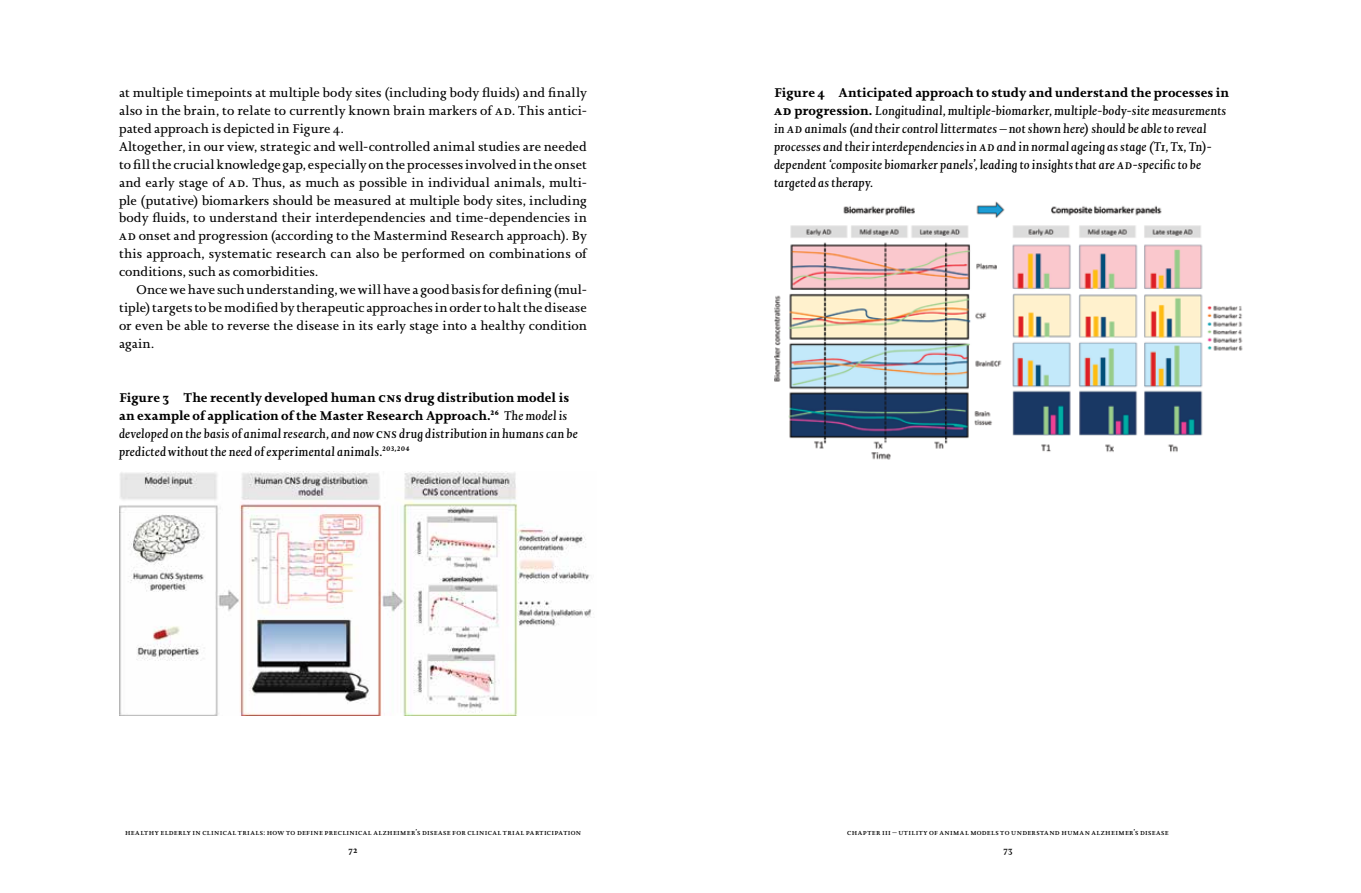
<style>
.page{position:relative;width:1361px;height:893px;background:#fff}
.page>*{position:absolute;margin:0;border:0;box-sizing:border-box;transform-origin:0 0}
.t1{font:13.2px/18px "Joanna Nova";letter-spacing:.005em;color:#000}
.t2{font:italic 13.2px/18px "Joanna Nova";letter-spacing:.015em;color:#000}
.t3{font:500 9px "Joanna Nova";color:#000}
.t4{font:7.8px "Joanna Nova";letter-spacing:.055em;color:#000}
.s1{font-weight:700;font-style:normal}
.s2{font-weight:700;font-style:normal;color:#fff}
</style>
<div class="page">
<img style="left:774px;top:201px;width:469px;height:259px">
<img style="left:119px;top:472px;width:473px;height:244px">
<p class="t1" style="left:119px;top:83px;width:470px">at multiple timepoints at multiple body sites (including body fluids) and finally also in the brain, to relate to currently known brain markers of AD . This antici&shy;pated approach is depicted in Figure 4.<br>Altogether, in our view, strategic and well-controlled animal studies are needed to fill the crucial knowledge gap, especially on the processes involved in the onset and early stage of AD . Thus, as much as possible in individual animals, multi&shy;ple (putative) biomarkers should be measured at multiple body sites, including body fluids, to understand their interdependencies and time-dependencies in AD onset and progression (according to the Mastermind Research approach). By this approach, systematic research can also be performed on combinations of conditions, such as comorbidities.</p>
<p class="t1" style="left:119px;top:281px;width:469px;text-align:justify;text-indent:17px">Once we have such understanding, we will have a good basis for defining (mul&shy;tiple) targets to be modified by therapeutic approaches in order to halt the disease or even be able to reverse the disease in its early stage into a healthy condition again.</p>
<p class="t2" style="left:119px;top:389px;width:460px"><span class="s1">Figure 3 The recently developed human CNS drug distribution model is an example of application of the Master Research Approach.26</span><span class="s2">.</span> The model is developed on the basis of animal research, and now CNS drug distribution in humans can be predicted without the need of experimental animals.203,204</p>
<p class="t4" style="left:125px;top:827px;width:457px">Healthy elderly in clinical trials: how to define preclinical Alzheimer’s Disease for clinical trial participation</p>
<p class="t3" style="left:348px;top:844px;width:11px">72</p>
<p class="t2" style="left:774px;top:83px;width:457px"><span class="s1">Figure 4 Anticipated approach to study and understand the processes in AD progression.</span> Longitudinal, multiple-biomarker, multiple-body-site measurements in AD animals (and their control littermates – not shown here) should be able to reveal processes and their interdependencies in AD and in normal ageing as stage (T1, Tx, Tn)- dependent ‘composite biomarker panels’, leading to insights that are AD-specific to be targeted as therapy.</p>
<p class="t4" style="left:847px;top:827px;width:323px">Chapter III – Utility of animal models to understand human Alzheimer’s Disease</p>
<p class="t3" style="left:1003px;top:844px;width:11px">73</p>
</div>
